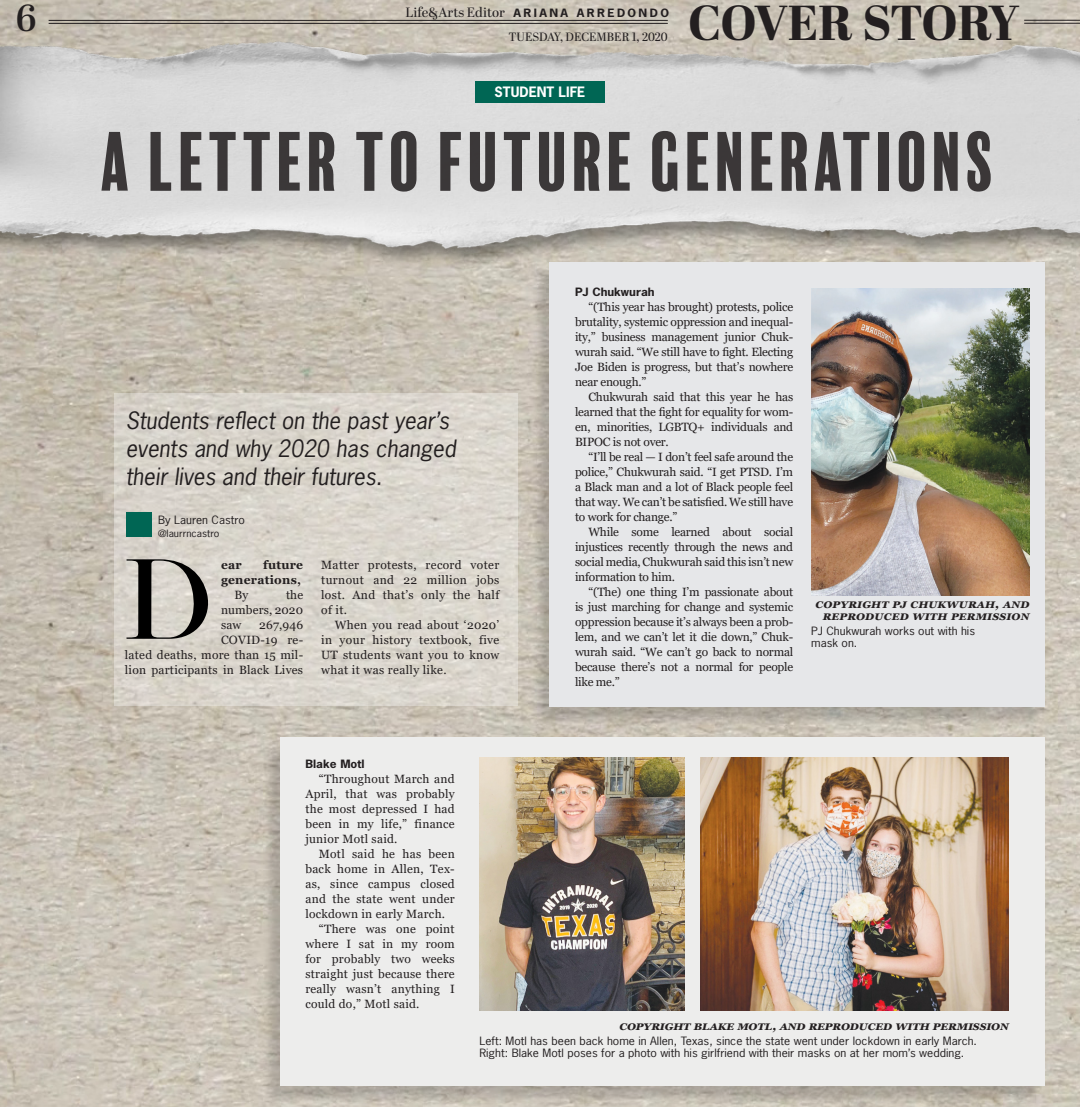
<style>
.page{position:relative;width:1080px;height:1107px;background:#fff}
.page>*{position:absolute;margin:0;border:0;box-sizing:border-box;transform-origin:0 0}
.t1{font:76.5px "Balboa Plus Fill";color:#231f20}
.t2{font:800 49.05px "Abril Display";letter-spacing:-.025em;color:#231f20}
.t3{font:600 37.5px "Abril Display";color:#231f20}
.t4{font:italic 22.5px/27.9px "News Gothic Std";color:#231f20}
.t5{font:13.5px "Abril Display";color:#231f20}
.t6{font:700 13.5px "News Gothic Std";color:#fff}
.t7{font:italic 700 12.75px/12px "Georgia";letter-spacing:.01em;color:#231f20;text-align:center}
.t8{font:12px/15px "Georgia";letter-spacing:-.02em;color:#231f20;text-align:justify}
.t9{font:12px/15px "Georgia";letter-spacing:.02em;color:#231f20;text-align:right}
.t10{font:12px "Georgia";letter-spacing:.03em;color:#231f20}
.t11{font:12px "Abril Display";color:#231f20}
.t12{font:700 12px "Georgia";letter-spacing:.02em;color:#231f20}
.t13{font:10.8px/12px "News Gothic Std";color:#231f20;scale:1.11 1}
.t14{font:700 10.8px "News Gothic Std";color:#231f20;scale:1.11 1}
.t15{font:9.45px "News Gothic Std";color:#231f20;scale:1.11 1}
.s1{font-family:"News Gothic Std";font-weight:700;font-size:10.8px}
</style>
<div class="page">
<img style="left:0;top:0;width:1080px;height:1107px">
<div style="left:114px;top:393px;width:404px;height:313px;background:#dad5cd"></div>
<div style="left:533px;top:266px;width:512px;height:461px;background:#231f20;opacity:.2"></div>
<div style="left:549px;top:262px;width:496px;height:444px;background:#e6e7e9"></div>
<div style="left:262px;top:741px;width:781px;height:364px;background:#231f20;opacity:.2"></div>
<div style="left:280px;top:738px;width:765px;height:348px;background:#ededec"></div>
<img style="left:0;top:10px;width:1080px;height:260px">
<hr style="left:49px;top:23px;width:619px;height:1px;background:#231f20">
<hr style="left:49px;top:20px;width:619px;height:1px;background:#231f20">
<hr style="left:1024px;top:23px;width:56px;height:1px;background:#231f20">
<hr style="left:1024px;top:20px;width:56px;height:1px;background:#231f20">
<div style="left:475px;top:81px;width:130px;height:21px;background:#006654"></div>
<div style="left:126px;top:513px;width:26px;height:24px;background:#006654"></div>
<img style="left:479px;top:758px;width:205px;height:253px">
<img style="left:701px;top:758px;width:308px;height:253px">
<img style="left:811px;top:288px;width:218px;height:307px">
<svg style="left:126px;top:559px;width:86px;height:80px"></svg>
<p class="t3" style="left:16px;top:-8px;width:22px">6</p>
<p class="t5" style="left:405px;top:3px;width:265px">Life&amp;Arts Editor <span class="s1">ARIANA ARREDONDO</span></p>
<p class="t11" style="left:509px;top:28px;width:160px">TUESDAY, DECEMBER 1, 2020</p>
<p class="t6" style="left:495px;top:83px;width:92px">STUDENT LIFE</p>
<p class="t2" style="left:688px;top:-12px;width:333px">COVER STORY</p>
<h1 class="t1" style="left:101px;top:119px;width:898px">A LETTER TO FUTURE GENERATIONS</h1>
<p class="t4" style="left:126px;top:407px;width:332px">Students reflect on the past year’s events and why 2020 has changed their lives and their futures.</p>
<p class="t13" style="left:158px;top:514px;width:79px">By Lauren Castro</p>
<p class="t15" style="left:158px;top:527px;width:57px">@laurrncastro</p>
<p class="t12" style="left:221px;top:557px;width:22px">ear</p>
<p class="t12" style="left:263px;top:557px;width:42px">future</p>
<p class="t12" style="left:221px;top:572px;width:81px">generations,</p>
<p class="t8" style="left:235px;top:587px;width:15px">By</p>
<p class="t8" style="left:221px;top:587px;width:84px;text-indent:65px">the numbers, 2020 saw</p>
<p class="t9" style="left:125px;top:617px;width:180px">267,946<br>COVID-19 re-<br>lated deaths, more than 15 mil&shy;lion participants in Black Lives</p>
<p class="t10" style="left:321px;top:557px;width:180px">Matter protests, record voter</p>
<p class="t10" style="left:321px;top:572px;width:180px">turnout and 22 million jobs</p>
<p class="t10" style="left:321px;top:587px;width:180px">lost. And that’s only the half</p>
<p class="t8" style="left:321px;top:602px;width:27px">of it.</p>
<p class="t10" style="left:335px;top:617px;width:166px">When you read about ‘2020’</p>
<p class="t10" style="left:321px;top:632px;width:180px">in your history textbook, five</p>
<p class="t10" style="left:321px;top:647px;width:180px">UT students want you to know</p>
<p class="t10" style="left:321px;top:662px;width:127px">what it was really like.</p>
<p class="t14" style="left:305px;top:757px;width:55px">Blake Motl</p>
<p class="t9" style="left:319px;top:772px;width:137px">“Throughout March and</p>
<p class="t9" style="left:305px;top:787px;width:151px">April, that was probably</p>
<p class="t9" style="left:305px;top:802px;width:151px">the most depressed I had</p>
<p class="t9" style="left:305px;top:817px;width:151px">been in my life,” finance</p>
<p class="t9" style="left:305px;top:832px;width:94px">junior Motl said.</p>
<p class="t9" style="left:319px;top:847px;width:137px">Motl said he has been</p>
<p class="t9" style="left:305px;top:862px;width:151px">back home in Allen, Tex-</p>
<p class="t9" style="left:305px;top:877px;width:151px">as, since campus closed</p>
<p class="t9" style="left:305px;top:892px;width:151px">and the state went under</p>
<p class="t9" style="left:305px;top:907px;width:141px">lockdown in early March.</p>
<p class="t9" style="left:319px;top:922px;width:137px">“There was one point</p>
<p class="t9" style="left:305px;top:937px;width:151px">where I sat in my room</p>
<p class="t9" style="left:305px;top:952px;width:151px">for probably two weeks</p>
<p class="t9" style="left:305px;top:967px;width:151px">straight just because there</p>
<p class="t9" style="left:305px;top:982px;width:151px">really wasn’t anything I</p>
<p class="t9" style="left:305px;top:997px;width:116px">could do,” Motl said.</p>
<p class="t14" style="left:575px;top:285px;width:73px">PJ Chukwurah</p>
<p class="t8" style="left:589px;top:300px;width:206px">“(This year has brought) protests, police</p>
<p class="t8" style="left:575px;top:315px;width:220px">brutality, systemic oppression and inequal-</p>
<p class="t8" style="left:575px;top:330px;width:220px">ity,” business management junior Chuk-</p>
<p class="t8" style="left:575px;top:345px;width:220px">wurah said. “We still have to fight. Electing</p>
<p class="t8" style="left:575px;top:360px;width:220px">Joe Biden is progress, but that’s nowhere</p>
<p class="t8" style="left:575px;top:375px;width:73px">near enough.”</p>
<p class="t8" style="left:589px;top:390px;width:206px">Chukwurah said that this year he has</p>
<p class="t8" style="left:575px;top:405px;width:220px">learned that the fight for equality for wom-</p>
<p class="t8" style="left:575px;top:420px;width:220px">en, minorities, LGBTQ+ individuals and</p>
<p class="t8" style="left:575px;top:435px;width:95px">BIPOC is not over.</p>
<p class="t8" style="left:589px;top:450px;width:206px">“I’ll be real — I don’t feel safe around the</p>
<p class="t8" style="left:575px;top:465px;width:220px">police,” Chukwurah said. “I get PTSD. I’m</p>
<p class="t8" style="left:575px;top:480px;width:220px">a Black man and a lot of Black people feel</p>
<p class="t8" style="left:575px;top:495px;width:220px">that way. We can’t be satisfied. We still have</p>
<p class="t8" style="left:575px;top:510px;width:104px">to work for change.”</p>
<p class="t8" style="left:589px;top:525px;width:206px">While some learned about social</p>
<p class="t8" style="left:575px;top:540px;width:220px">injustices recently through the news and</p>
<p class="t8" style="left:575px;top:555px;width:220px">social media, Chukwurah said this isn’t new</p>
<p class="t8" style="left:575px;top:570px;width:102px">information to him.</p>
<p class="t8" style="left:589px;top:585px;width:206px">“(The) one thing I’m passionate about</p>
<p class="t8" style="left:575px;top:600px;width:220px">is just marching for change and systemic</p>
<p class="t8" style="left:575px;top:615px;width:220px">oppression because it’s always been a prob-</p>
<p class="t8" style="left:575px;top:630px;width:220px">lem, and we can’t let it die down,” Chuk-</p>
<p class="t8" style="left:575px;top:645px;width:220px">wurah said. “We can’t go back to normal</p>
<p class="t8" style="left:575px;top:660px;width:220px">because there’s not a normal for people</p>
<p class="t8" style="left:575px;top:675px;width:46px">like me.”</p>
<p class="t7" style="left:816px;top:598px;width:215px">copyright pj chukwurah, and reproduced with permission</p>
<p class="t13" style="left:811px;top:625px;width:149px">PJ Chukwurah works out with his mask on.</p>
<p class="t7" style="left:619px;top:1020px;width:391px">copyright blake motl, and reproduced with permission</p>
<p class="t13" style="left:479px;top:1035px;width:450px">Left: Motl has been back home in Allen, Texas, since the state went under lockdown in early March.<br>Right: Blake Motl poses for a photo with his girlfriend with their masks on at her mom’s wedding.</p>
</div>
